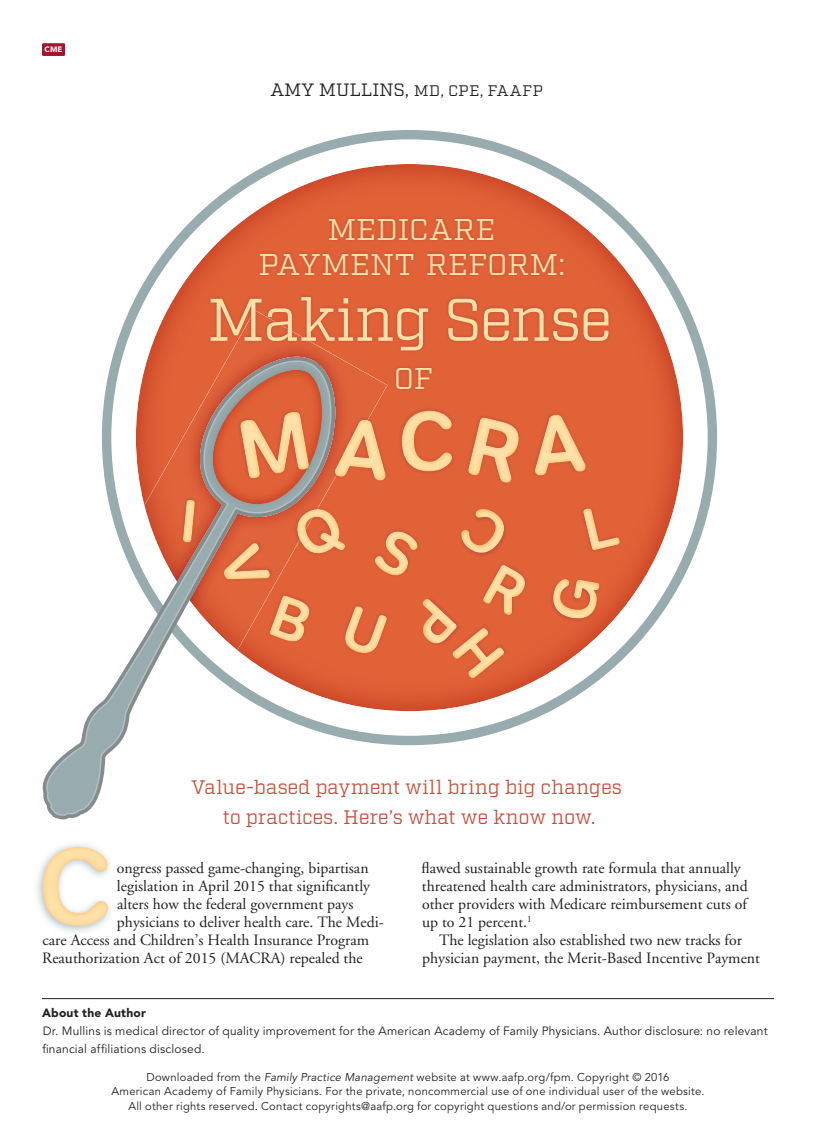
<style>
.page{position:relative;width:837px;height:1134px;background:#fff}
.page>*{position:absolute;margin:0;border:0;box-sizing:border-box;transform-origin:0 0}
.article_title{font:60px "Factoria";letter-spacing:-.015em;color:#ffe1a8}
.article_title-2{font:30px "Factoria";letter-spacing:.015em;color:#ffe1a8}
.dek{font:19.5px/30px "Factoria";letter-spacing:.01em;color:#c34f3c;text-align:center}
.body_dropcap{font:15.75px/18px "Adobe Garamond";color:#231f20}
.body{font:15.75px/18px "Adobe Garamond";color:#231f20;text-align:center}
.byline{font:15.3px "Factoria";letter-spacing:.05em;color:#231f20}
.author_bio{font:12px/18px "Avenir LT Std";letter-spacing:.015em;color:#231f20}
.about_author_subhead{font:900 12px "Avenir LT Std";letter-spacing:.02em;color:#231f20}
.sidebar_body{font:11.25px/14.2px "Avenir LT Std";letter-spacing:.02em;color:#231f20;text-align:center}
.t1{font:10.5px "Avenir LT Std";letter-spacing:.04em;color:#231f20}
.t2{font:900 7.8px "Avenir LT Std";color:#fff}
.s1{font-size:17.85px}
.s2{font-style:italic}
.s3{font-weight:900}
.s4{font-family:"Adobe Garamond";color:#a4142c}
.s5{font-weight:800;font-size:9px}
</style>
<div class="page">
<div style="left:42px;top:43px;width:23px;height:13px;background:#a4142c"></div>
<div style="left:133px;top:163px;width:551px;height:549px;background:#c34f3c;opacity:.75"></div>
<svg style="left:206px;top:215px;width:406px;height:121px;background:#dd633e"></svg>
<svg style="left:43px;top:353px;width:292px;height:463px"></svg>
<hr style="left:42px;top:998px;width:732px;height:1px;background:#231f20">
<div style="left:33px;top:840px;width:81px;height:95px;background:#98abae;opacity:.75"></div>
<div style="left:40px;top:846px;width:69px;height:81px;background:#fdc579;opacity:.75"></div>
<svg style="left:178px;top:336px;width:447px;height:349px;background:#df7751"></svg>
<p class="t2" style="left:45px;top:45px;width:19px">CME</p>
<p class="byline" style="left:270px;top:82px;width:274px"><span class="s1">AMY MULLINS,</span> MD, CPE, FAAFP</p>
<p class="article_title-2" style="left:328px;top:212px;width:169px">MEDICARE</p>
<p class="article_title-2" style="left:259px;top:247px;width:308px">PAYMENT REFORM:</p>
<p class="article_title" style="left:208px;top:284px;width:406px">Making Sense</p>
<p class="article_title-2" style="left:394px;top:361px;width:40px">OF</p>
<p class="dek" style="left:191px;top:772px;width:432px">Value-based payment will bring big changes to practices. Here’s what we know now.</p>
<p class="body_dropcap" style="left:117px;top:859px;width:253px">ongress passed game-changing, bipartisan</p>
<p class="body_dropcap" style="left:117px;top:877px;width:255px">legislation in April 2015 that significantly</p>
<p class="body_dropcap" style="left:117px;top:895px;width:238px">alters how the federal government pays</p>
<p class="body_dropcap" style="left:117px;top:913px;width:268px">physicians to deliver health care. The Medi-</p>
<p class="body_dropcap" style="left:43px;top:931px;width:328px">care Access and Children’s Health Insurance Program</p>
<p class="body_dropcap" style="left:42px;top:949px;width:322px">Reauthorization Act of 2015 (MACRA) repealed the</p>
<p class="body_dropcap" style="left:422px;top:859px;width:328px">flawed sustainable growth rate formula that annually threatened health care administrators, physicians, and other providers with Medicare reimbursement cuts of up to 21 percent.<sup>1</sup></p>
<p class="body" style="left:422px;top:931px;width:339px">The legislation also established two new tracks for physician payment, the Merit-Based Incentive Payment</p>
<p class="about_author_subhead" style="left:42px;top:1006px;width:105px">About the Author</p>
<p class="author_bio" style="left:42px;top:1022px;width:727px">Dr. Mullins is medical director of quality improvement for the American Academy of Family Physicians. Author disclosure: no relevant financial affiliations disclosed.</p>
<p class="sidebar_body" style="left:111px;top:1070px;width:595px">Downloaded from the <span class="s2">Family Practice Management</span> website at www.aafp.org/fpm. Copyright © 2016<br>American Academy of Family Physicians. For the private, noncommercial use of one individual user of the website.<br>All other rights reserved. Contact copyrights@aafp.org for copyright questions and/or permission requests.</p>
<p class="t1" style="left:42px;top:1086px;width:376px"><span class="s3">12</span> <span class="s4">|</span> <span class="s5">FAMILY PRACTICE MANAGEMENT</span> <span class="s4">|</span> www.aafp.org/fpm <span class="s4">|</span> March/April 2016</p>
</div>
